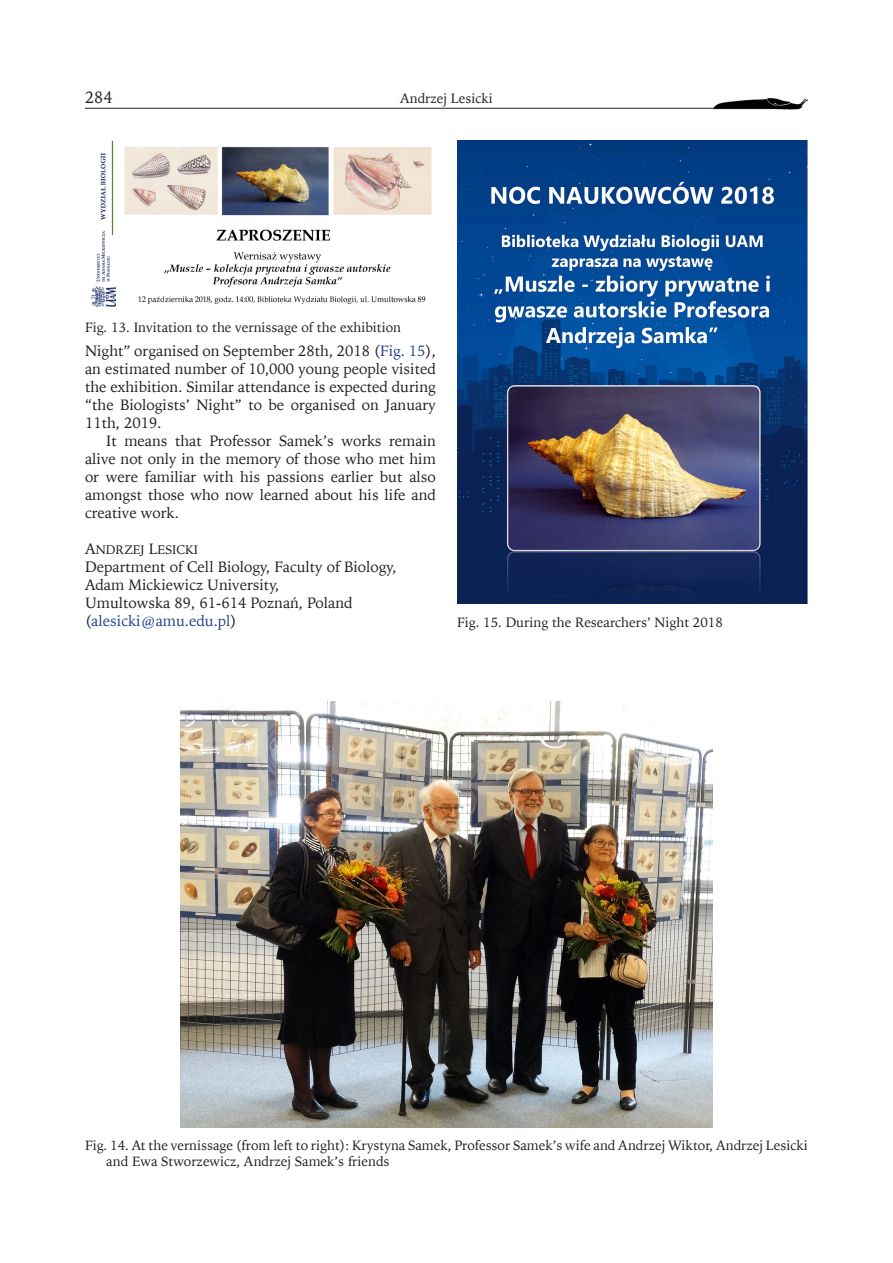
<style>
.page{position:relative;width:893px;height:1263px;background:#fff}
.page>*{position:absolute;margin:0;border:0;box-sizing:border-box;transform-origin:0 0}
.t1{font:16.5px "Iowan Old St EU";color:#231f20}
.t2{font:15px/18px "Iowan Old St EU";color:#231f20;text-align:justify}
.t3{font:15px "Iowan Old St EU";color:#253f8e}
.Tytuł_ryciny_tabeli{font:13.5px/16.2px "Iowan Old St EU";color:#231f20}
.t4{font:12.45px "Iowan Old St EU Normal SC830";color:#231f20}
.s1{color:#253f8e}
.s2{font-size:15px}
.s3{color:#231f20}
</style>
<div class="page">
<hr style="left:85px;top:108px;width:706px;height:1px;background:#231f20">
<img style="left:714px;top:98px;width:93px;height:12px">
<img style="left:90px;top:140px;width:342px;height:168px">
<img style="left:181px;top:702px;width:531px;height:425px">
<img style="left:457px;top:140px;width:351px;height:464px">
<p class="t1" style="left:85px;top:87px;width:29px">284</p>
<p class="Tytuł_ryciny_tabeli" style="left:400px;top:90px;width:94px">Andrzej Lesicki</p>
<p class="Tytuł_ryciny_tabeli" style="left:85px;top:320px;width:318px">Fig. 13. Invitation to the vernissage of the exhibition</p>
<p class="t2" style="left:85px;top:342px;width:352px">Night” organised on September 28th, 2018 (<span class="s1">Fig. 15</span>), an estimated number of 10,000 young people visited the exhibition. Similar attendance is expected during “the Biologists’ Night” to be organised on January 11th, 2019.</p>
<p class="t2" style="left:85px;top:432px;width:352px;text-indent:21px">It means that Professor Samek’s works remain alive not only in the memory of those who met him or were familiar with his passions earlier but also amongst those who now learned about his life and creative work.</p>
<p class="t4" style="left:85px;top:542px;width:114px"><span class="s2">A</span>NDRZEJ <span class="s2">L</span>ESICKI</p>
<p class="t2" style="left:85px;top:558px;width:313px">Department of Cell Biology, Faculty of Biology,<br>Adam Mickiewicz University,</p>
<p class="t2" style="left:85px;top:594px;width:269px">Umultowska 89, 61-614 Poznań, Poland</p>
<p class="t3" style="left:85px;top:612px;width:153px"><span class="s3">(</span>alesicki@amu.edu.pl<span class="s3">)</span></p>
<p class="Tytuł_ryciny_tabeli" style="left:457px;top:614px;width:267px">Fig. 15. During the Researchers’ Night 2018</p>
<p class="Tytuł_ryciny_tabeli" style="left:106px;top:1138px;width:703px;text-indent:-21px">Fig. 14. At the vernissage (from left to right): Krystyna Samek, Professor Samek’s wife and Andrzej Wiktor, Andrzej Lesicki and Ewa Stworzewicz, Andrzej Samek’s friends</p>
</div>
